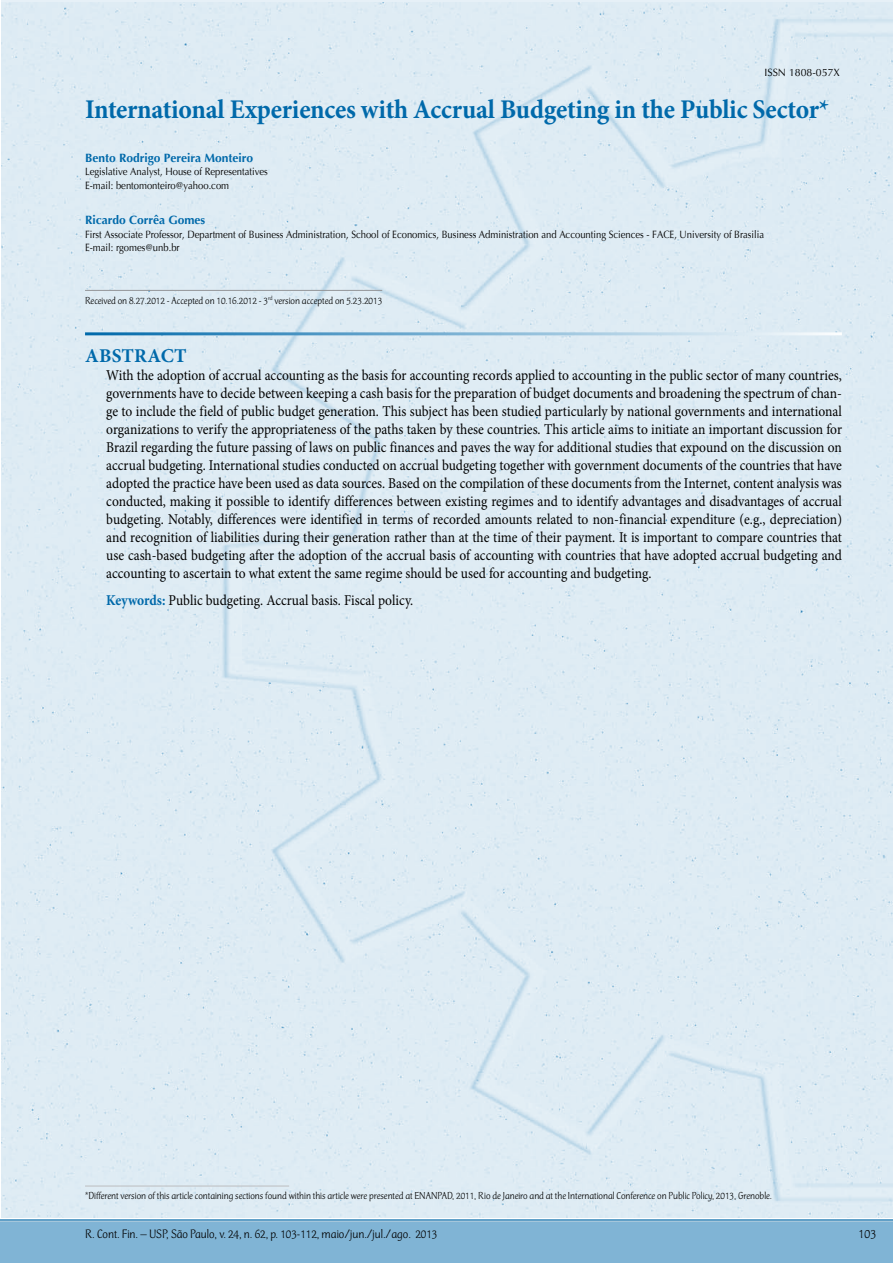
<style>
.page{position:relative;width:893px;height:1263px;background:#fff}
.page>*{position:absolute;margin:0;border:0;box-sizing:border-box;transform-origin:0 0}
.t1{font:700 27px "Minion Pro";letter-spacing:-.01em;color:#0069aa;scale:.95 1}
.t2{font:700 19.5px "Minion Pro";letter-spacing:.01em;color:#0069aa}
.t3{font:15px/18px "Minion Pro";color:#000;text-align:justify;scale:.9 1}
.t4{font:300 13.5px "CT Mercurius Std";color:#000}
.t5{font:300 12.75px "CT Mercurius Std";color:#000}
.t6{font:700 12px "Optima";color:#0069aa}
.t7{font:300 10.5px "CT Mercurius Std";color:#000}
.t8{font:10.5px/13.5px "Optima";color:#000;scale:.9 1}
.t9{font:10.5px "Optima";color:#000}
.s1{font-weight:700;color:#0069aa}
</style>
<div class="page">
<div style="left:0;top:1221px;width:893px;height:42px;background:#80b4d5"></div>
<hr style="left:0;top:1219px;width:893px;height:2px;background:#3387bb">
<div style="left:1px;top:3px;width:892px;height:1215px;background:#deecf4"></div>
<hr style="left:85px;top:290px;width:297px;height:1px;background:#939598">
<hr style="left:85px;top:332px;width:757px;height:3px;background:#fff">
<hr style="left:85px;top:1186px;width:204px;height:1px;background:#bcbdc0">
<p class="t9" style="left:764px;top:66px;width:77px">ISSN 1808-057X</p>
<h1 class="t1" style="left:85px;top:90px;width:785px">International Experiences with Accrual Budgeting in the Public Sector*</h1>
<p class="t6" style="left:85px;top:150px;width:170px">Bento Rodrigo Pereira Monteiro</p>
<p class="t8" style="left:85px;top:165px;width:205px">Legislative Analyst, House of Representatives<br>E-mail: bentomonteiro@yahoo.com</p>
<p class="t6" style="left:85px;top:213px;width:122px">Ricardo Corrêa Gomes</p>
<p class="t8" style="left:85px;top:228px;width:756px">First Associate Professor, Department of Business Administration, School of Economics, Business Administration and Accounting Sciences - FACE, University of Brasilia<br>E-mail: rgomes@unb.br</p>
<p class="t7" style="left:85px;top:295px;width:299px">Received on 8.27.2012 - Accepted on 10.16.2012 - 3<sup>rd</sup> version accepted on 5.23.2013</p>
<h2 class="t2" style="left:85px;top:342px;width:103px">ABSTRACT</h2>
<p class="t3" style="left:106px;top:366px;width:819px">With the adoption of accrual accounting as the basis for accounting records applied to accounting in the public sector of many countries, governments have to decide between keeping a cash basis for the preparation of budget documents and broadening the spectrum of chan&shy;ge to include the field of public budget generation. This subject has been studied particularly by national governments and international organizations to verify the appropriateness of the paths taken by these countries. This article aims to initiate an important discussion for Brazil regarding the future passing of laws on public finances and paves the way for additional studies that expound on the discussion on accrual budgeting. International studies conducted on accrual budgeting together with government documents of the countries that have adopted the practice have been used as data sources. Based on the compilation of these documents from the Internet, content analysis was conducted, making it possible to identify differences between existing regimes and to identify advantages and disadvantages of accrual budgeting. Notably, differences were identified in terms of recorded amounts related to non-financial expenditure (e.g., depreciation) and recognition of liabilities during their generation rather than at the time of their payment. It is important to compare countries that use cash-based budgeting after the adoption of the accrual basis of accounting with countries that have adopted accrual budgeting and accounting to ascertain to what extent the same regime should be used for accounting and budgeting.</p>
<p class="t3" style="left:106px;top:591px;width:343px"><span class="s1">Keywords:</span> Public budgeting. Accrual basis. Fiscal policy.</p>
<p class="t7" style="left:85px;top:1190px;width:688px">*Different version of this article containing sections found within this article were presented at ENANPAD, 2011, Rio de Janeiro and at the International Conference on Public Policy, 2013, Grenoble.</p>
<p class="t5" style="left:85px;top:1227px;width:354px">R. Cont. Fin. – USP, São Paulo, v. 24, n. 62, p. 103-112, maio/jun./jul./ago. 2013</p>
<p class="t4" style="left:858px;top:1227px;width:19px">103</p>
</div>
